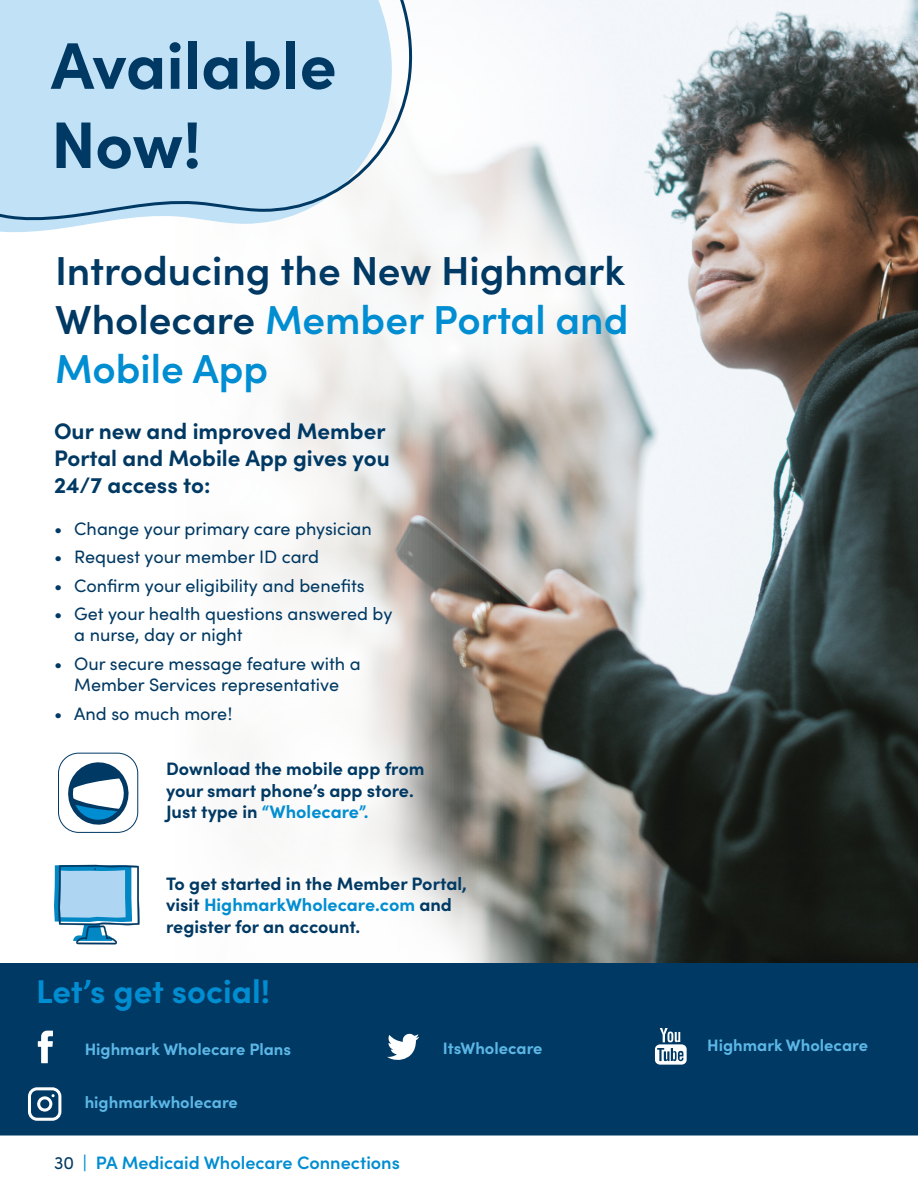
<style>
.page{position:relative;width:918px;height:1188px;background:#fff}
.page>*{position:absolute;margin:0;border:0;box-sizing:border-box;transform-origin:0 0}
.t1{font:700 66px/79.2px "Sofia Pro";color:#003963}
.t2{font:600 40.5px/48.6px "Sofia Pro";color:#003963;text-align:justify}
.t3{font:700 33px "Sofia Pro";color:#008dd1}
.t4{font:700 22.5px/27px "Sofia Pro";color:#003963}
.t5{font:18px/21.6px "Sofia Pro";color:#003963}
.t6{font:700 18px/21.6px "Sofia Pro";color:#003963}
.t7{font:600 18px "Sofia Pro";color:#008dd1}
.t8{font:700 16.5px "Sofia Pro";color:#5cb7e7}
.s1{color:#008dd1}
.s2{font-family:"Plantin MT Pro"}
.s3{font-weight:400;color:#003963}
</style>
<div class="page">
<img style="left:383px;top:0;width:535px;height:963px">
<svg style="left:415px;top:0;width:223px;height:215px"></svg>
<div style="left:81px;top:49px;width:410px;height:410px;background:#fff;border-radius:50%"></div>
<svg style="left:173px;top:394px;width:227px;height:227px;fill:#f2f2f1"></svg>
<div style="left:132px;top:519px;width:227px;height:227px;background:#f8f8f7;border-radius:50%"></div>
<svg style="left:235px;top:546px;width:227px;height:227px"></svg>
<div style="left:206px;top:659px;width:227px;height:227px;background:#fff;border-radius:50%"></div>
<svg style="left:259px;top:776px;width:227px;height:227px"></svg>
<div style="left:245px;top:859px;width:227px;height:226px;background:#fff;border-radius:50%"></div>
<svg style="left:329px;top:850px;width:227px;height:227px"></svg>
<svg style="left:318px;top:886px;width:227px;height:227px"></svg>
<svg style="left:228px;top:667px;width:226px;height:227px"></svg>
<svg style="left:58px;top:400px;width:201px;height:411px"></svg>
<svg style="left:378px;top:162px;width:227px;height:227px;fill:#f2f3f2"></svg>
<svg style="left:340px;top:235px;width:227px;height:227px"></svg>
<svg style="left:443px;top:181px;width:227px;height:227px;fill:#f4f6f8"></svg>
<svg style="left:0;top:225px;width:395px;height:10px"></svg>
<svg style="left:0;top:0;width:415px;height:225px;background:#c2e0f3"></svg>
<svg style="left:54px;top:865px;width:86px;height:79px"></svg>
<div style="left:0;top:963px;width:918px;height:172px;background:#003963"></div>
<svg style="left:655px;top:1028px;width:32px;height:37px"></svg>
<svg style="left:28px;top:1087px;width:33px;height:34px"></svg>
<svg style="left:38px;top:1031px;width:15px;height:32px"></svg>
<svg style="left:387px;top:1034px;width:32px;height:26px"></svg>
<hr style="left:0;top:1134px;width:918px;height:2px;background:#003963">
<div style="left:59px;top:753px;width:79px;height:79px;background:#fff;border-radius:20px"></div>
<div style="left:58px;top:753px;width:80px;height:80px;border:1px solid #003963;border-radius:20px"></div>
<svg style="left:67px;top:758px;width:63px;height:71px"></svg>
<p class="t1" style="left:51px;top:21px;width:287px">Available<br>Now!</p>
<h2 class="t2" style="left:55px;top:244px;width:575px">Introducing the New Highmark Wholecare <span class="s1">Member Portal and Mobile App</span></h2>
<p class="t4" style="left:54px;top:416px;width:337px">Our new and improved Member<br>Portal and Mobile App gives you<br>24/7 access to:</p>
<p class="t5" style="left:54px;top:517px;width:319px">• Change your primary care physician</p>
<p class="t5" style="left:54px;top:545px;width:267px">• Request your member ID card</p>
<p class="t5" style="left:54px;top:573px;width:312px">• Confrm your eligibility and benefts</p>
<p class="t5" style="left:74px;top:602px;width:320px;text-indent:-20px">• Get your health questions answered by a nurse, day or night</p>
<p class="t5" style="left:54px;top:652px;width:308px;text-align:center">• Our secure message feature with a<br>Member Services representative</p>
<p class="t5" style="left:54px;top:702px;width:180px">• And so much more<span class="s2">!</span></p>
<p class="t6" style="left:166px;top:757px;width:260px">Download the mobile app from your smart phone’s app store.<br>Just type in <span class="s1">“Wholecare”.</span></p>
<p class="t6" style="left:166px;top:871px;width:302px">To get started in the Member Portal, visit <span class="s1">HighmarkWholecare.com</span> and</p>
<p class="t6" style="left:166px;top:914px;width:196px">register for an account.</p>
<p class="t3" style="left:36px;top:966px;width:236px">Let’s get social!</p>
<p class="t8" style="left:85px;top:1037px;width:208px">Highmark Wholecare Plans</p>
<p class="t8" style="left:443px;top:1036px;width:101px">ItsWholecare</p>
<p class="t8" style="left:707px;top:1033px;width:162px">Highmark Wholecare</p>
<p class="t8" style="left:85px;top:1090px;width:155px">highmarkwholecare</p>
<p class="t7" style="left:54px;top:1149px;width:347px"><span class="s3">30</span> | PA Medicaid Wholecare Connections</p>
</div>
